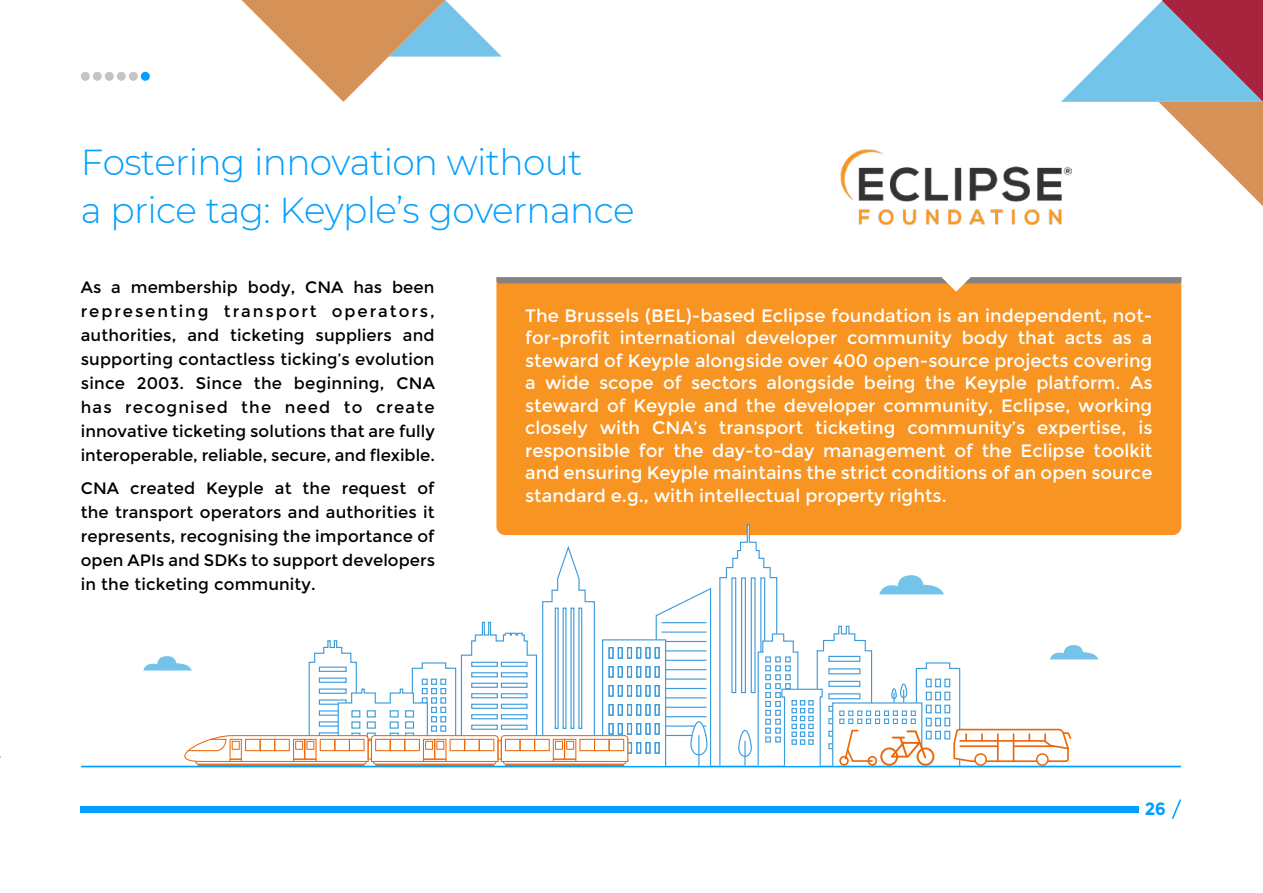
<style>
.page{position:relative;width:1263px;height:893px;background:#fff}
.page>*{position:absolute;margin:0;border:0;box-sizing:border-box;transform-origin:0 0}
.t1{font:300 36px/48px "Montserrat";letter-spacing:-.02em;color:#039ffe}
.t2{font:18px/22.5px "Montserrat";color:#fff;text-align:justify}
.t3{font:700 17.7px "Montserrat";color:#039ffe}
.t4{font:16.5px/24px "Montserrat";color:#000;text-align:justify}
</style>
<div class="page">
<div style="left:81px;top:806px;width:1058px;height:6px;background:#039ffe"></div>
<svg style="left:1171px;top:799px;width:11px;height:20px"></svg>
<svg style="left:1061px;top:0;width:202px;height:206px"></svg>
<svg style="left:241px;top:0;width:261px;height:102px"></svg>
<div style="left:496px;top:292px;width:685px;height:243px;background:#f79422"></div>
<svg style="left:496px;top:277px;width:685px;height:15px;background:#c88f4e"></svg>
<img style="left:841px;top:150px;width:230px;height:75px">
<div style="left:81px;top:72px;width:9px;height:9px;background:#c4c4c4;border-radius:50%"></div>
<div style="left:93px;top:72px;width:9px;height:9px;background:#c4c4c4;border-radius:50%"></div>
<div style="left:105px;top:72px;width:9px;height:9px;background:#c4c4c4;border-radius:50%"></div>
<div style="left:117px;top:72px;width:9px;height:9px;background:#c4c4c4;border-radius:50%"></div>
<div style="left:129px;top:72px;width:9px;height:9px;background:#c4c4c4;border-radius:50%"></div>
<div style="left:141px;top:72px;width:9px;height:9px;background:#039ffe;border-radius:50%"></div>
<hr style="left:82px;top:766px;width:1098px;height:1px;background:#039ffe">
<svg style="left:655px;top:588px;width:57px;height:178px"></svg>
<hr style="left:698px;top:735px;width:1px;height:30px;background:#3a9bdc">
<div style="left:602px;top:639px;width:64px;height:127px;background:#fff;border:1px solid #3a9bdc"></div>
<div style="left:627px;top:647px;width:5px;height:12px;border:1px solid #3a9bdc"></div>
<div style="left:636px;top:647px;width:5px;height:12px;border:1px solid #3a9bdc"></div>
<div style="left:645px;top:647px;width:5px;height:12px;border:1px solid #3a9bdc"></div>
<div style="left:655px;top:647px;width:5px;height:12px;border:1px solid #3a9bdc"></div>
<div style="left:627px;top:666px;width:5px;height:12px;border:1px solid #3a9bdc"></div>
<div style="left:636px;top:666px;width:5px;height:12px;border:1px solid #3a9bdc"></div>
<div style="left:645px;top:666px;width:5px;height:12px;border:1px solid #3a9bdc"></div>
<div style="left:655px;top:666px;width:5px;height:12px;border:1px solid #3a9bdc"></div>
<div style="left:627px;top:685px;width:5px;height:12px;border:1px solid #3a9bdc"></div>
<div style="left:636px;top:685px;width:5px;height:12px;border:1px solid #3a9bdc"></div>
<div style="left:645px;top:685px;width:5px;height:12px;border:1px solid #3a9bdc"></div>
<div style="left:655px;top:685px;width:5px;height:12px;border:1px solid #3a9bdc"></div>
<div style="left:627px;top:704px;width:5px;height:12px;border:1px solid #3a9bdc"></div>
<div style="left:636px;top:704px;width:5px;height:12px;border:1px solid #3a9bdc"></div>
<div style="left:645px;top:704px;width:5px;height:12px;border:1px solid #3a9bdc"></div>
<div style="left:655px;top:704px;width:5px;height:12px;border:1px solid #3a9bdc"></div>
<div style="left:627px;top:723px;width:5px;height:12px;border:1px solid #3a9bdc"></div>
<div style="left:636px;top:723px;width:5px;height:12px;border:1px solid #3a9bdc"></div>
<div style="left:645px;top:723px;width:5px;height:12px;border:1px solid #3a9bdc"></div>
<div style="left:655px;top:723px;width:5px;height:12px;border:1px solid #3a9bdc"></div>
<div style="left:627px;top:742px;width:5px;height:12px;border:1px solid #3a9bdc"></div>
<div style="left:636px;top:742px;width:5px;height:12px;border:1px solid #3a9bdc"></div>
<div style="left:645px;top:742px;width:5px;height:12px;border:1px solid #3a9bdc"></div>
<div style="left:655px;top:742px;width:5px;height:12px;border:1px solid #3a9bdc"></div>
<svg style="left:143px;top:546px;width:485px;height:220px"></svg>
<hr style="left:375px;top:764px;width:119px;height:2px;background:#ec6607">
<hr style="left:505px;top:764px;width:119px;height:2px;background:#ec6607">
<hr style="left:198px;top:764px;width:166px;height:2px;background:#ec6607">
<svg style="left:719px;top:523px;width:379px;height:243px"></svg>
<svg style="left:975px;top:754px;width:11px;height:11px"></svg>
<div style="left:974px;top:753px;width:13px;height:13px;border:1px solid #ec6607;border-radius:50%"></div>
<svg style="left:1037px;top:754px;width:11px;height:11px"></svg>
<div style="left:1036px;top:753px;width:13px;height:13px;border:1px solid #ec6607;border-radius:50%"></div>
<h1 class="t1" style="left:81px;top:137px;width:555px">Fostering innovation without<br>a price tag: Keyple’s governance</h1>
<p class="t4" style="left:81px;top:276px;width:356px">As a membership body, CNA has been representing transport operators, authorities, and ticketing suppliers and supporting contactless ticking’s evolution since 2003. Since the beginning, CNA has recognised the need to create innovative ticketing solutions that are fully interoperable, reliable, secure, and flexible.</p>
<p class="t4" style="left:81px;top:476px;width:356px">CNA created Keyple at the request of the transport operators and authorities it represents, recognising the importance of open APIs and SDKs to support developers in the ticketing community.</p>
<p class="t2" style="left:525px;top:305px;width:629px">The Brussels (BEL)-based Eclipse foundation is an independent, not&shy;for-profit international developer community body that acts as a steward of Keyple alongside over 400 open-source projects covering a wide scope of sectors alongside being the Keyple platform. As steward of Keyple and the developer community, Eclipse, working closely with CNA’s transport ticketing community’s expertise, is responsible for the day-to-day management of the Eclipse toolkit and ensuring Keyple maintains the strict conditions of an open source standard e.g., with intellectual property rights.</p>
<p class="t3" style="left:1145px;top:798px;width:23px">26</p>
</div>
